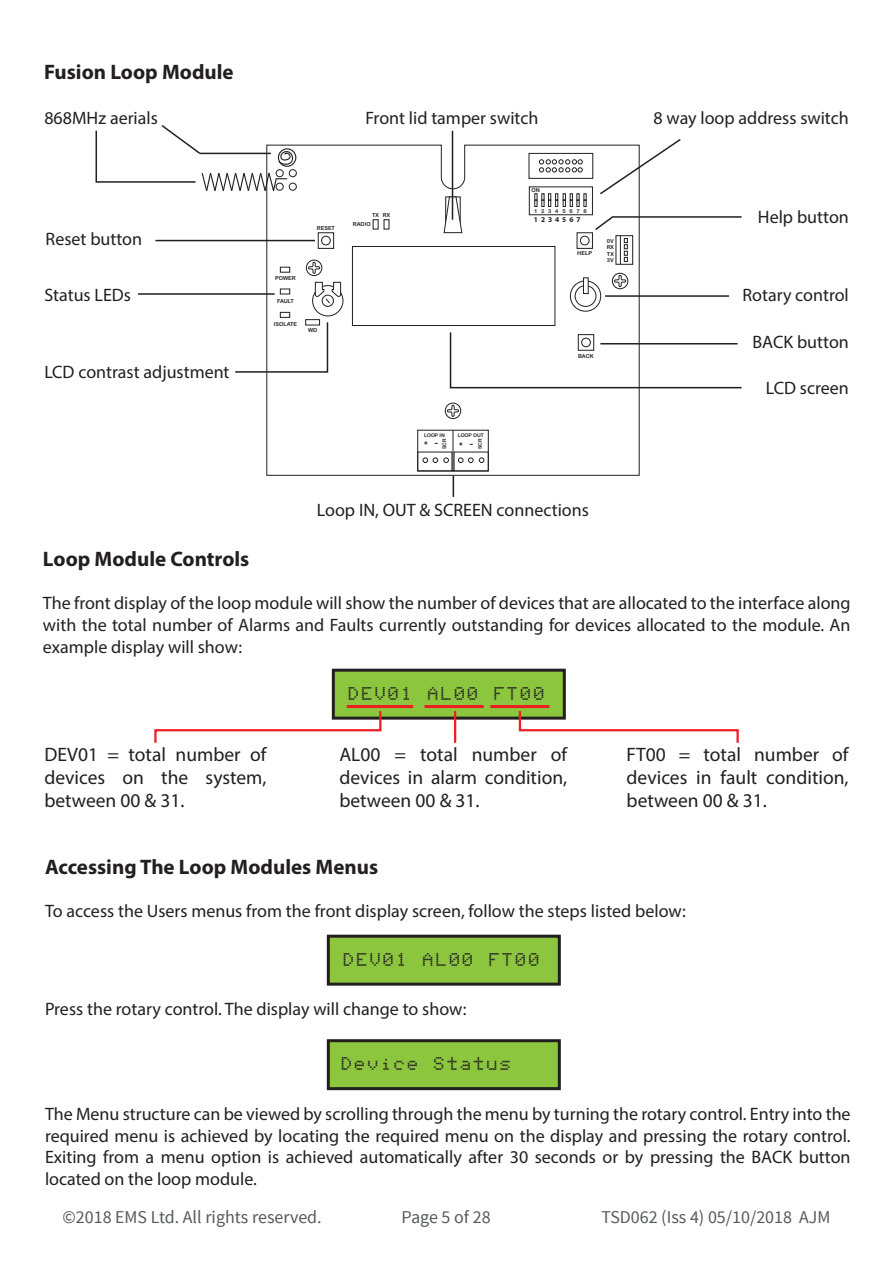
<style>
.page{position:relative;width:893px;height:1263px;background:#fff}
.page>*{position:absolute;margin:0;border:0;box-sizing:border-box;transform-origin:0 0}
.t1{font:700 21px "Myriad Pro";color:#231f20}
.t2{font:19.5px/23.4px "Myriad Pro";color:#231f20;text-align:justify}
.t3{font:18px/21.6px "Myriad Pro";color:#231f20;text-align:justify}
.t4{font:18px "Source Sans Pro";color:#57585a}
.t5{font:15px "Erbos Draco 1 st Open NBP";color:#231f20}
.t6{font:10.05px "Arial Rounded MT Bold";color:#231f20}
.t7{font:700 7.35px "Myriad Pro";color:#231f20}
.t8{font:6.9px "Arial Rounded MT Bold";color:#231f20}
.t9{font:5.4px/6.6px "Arial Rounded MT Bold";color:#231f20;text-align:justify}
.t10{font:5.4px "Arial Rounded MT Bold";letter-spacing:.675em;color:#231f20}
.t11{font:4.95px "Arial Rounded MT Bold";color:#231f20}
</style>
<div class="page">
<svg style="left:266px;top:144px;width:374px;height:332px"></svg>
<div style="left:289px;top:170px;width:7px;height:7px;background:#fff;border-radius:50%"></div>
<div style="left:289px;top:169px;width:8px;height:8px;border:1px solid #231f20;border-radius:50%"></div>
<div style="left:289px;top:183px;width:7px;height:7px;background:#fff;border-radius:50%"></div>
<div style="left:289px;top:183px;width:8px;height:8px;border:1px solid #231f20;border-radius:50%"></div>
<div style="left:352px;top:246px;width:203px;height:80px;background:#fff;border:1px solid #231f20"></div>
<div style="left:313px;top:286px;width:30px;height:30px;background:#fff;border-radius:50%"></div>
<div style="left:312px;top:285px;width:31px;height:31px;border:1px solid #231f20;border-radius:50%"></div>
<div style="left:322px;top:295px;width:12px;height:12px;border:1px solid #231f20;border-radius:50%"></div>
<svg style="left:315px;top:282px;width:26px;height:22px"></svg>
<svg style="left:318px;top:232px;width:16px;height:17px"></svg>
<div style="left:322px;top:236px;width:8px;height:9px;background:#fff;border-radius:50%"></div>
<div style="left:321px;top:236px;width:10px;height:9px;border:1px solid #231f20;border-radius:50%"></div>
<svg style="left:305px;top:319px;width:15px;height:2px"></svg>
<svg style="left:577px;top:232px;width:16px;height:17px"></svg>
<div style="left:580px;top:236px;width:9px;height:9px;background:#fff;border-radius:50%"></div>
<div style="left:580px;top:236px;width:9px;height:9px;border:1px solid #231f20;border-radius:50%"></div>
<div style="left:373px;top:219px;width:5px;height:10px;border:1px solid #231f20"></div>
<div style="left:384px;top:219px;width:5px;height:10px;border:1px solid #231f20"></div>
<div style="left:529px;top:186px;width:64px;height:29px;border:1px solid #231f20"></div>
<svg style="left:534px;top:193px;width:53px;height:14px"></svg>
<div style="left:280px;top:267px;width:10px;height:6px;border:1px solid #231f20"></div>
<div style="left:280px;top:289px;width:10px;height:5px;border:1px solid #231f20"></div>
<div style="left:280px;top:312px;width:10px;height:6px;border:1px solid #231f20"></div>
<svg style="left:570px;top:281px;width:31px;height:30px"></svg>
<div style="left:570px;top:280px;width:31px;height:32px;border:1px solid #231f20;border-radius:50%"></div>
<div style="left:575px;top:286px;width:21px;height:20px;background:#fff;border-radius:50%"></div>
<div style="left:575px;top:285px;width:21px;height:22px;border:1px solid #231f20;border-radius:50%"></div>
<svg style="left:583px;top:277px;width:6px;height:17px"></svg>
<div style="left:529px;top:153px;width:64px;height:26px;border:1px solid #231f20"></div>
<svg style="left:539px;top:159px;width:44px;height:13px"></svg>
<div style="left:616px;top:235px;width:17px;height:30px;background:#4f4b4c"></div>
<svg style="left:443px;top:196px;width:20px;height:37px"></svg>
<svg style="left:423px;top:457px;width:26px;height:6px"></svg>
<svg style="left:458px;top:457px;width:15px;height:6px"></svg>
<svg style="left:479px;top:457px;width:5px;height:6px"></svg>
<hr style="left:453px;top:430px;width:1px;height:41px;background:#231f20">
<div style="left:278px;top:148px;width:18px;height:19px;border:1px solid #231f20;border-radius:50%"></div>
<div style="left:417px;top:430px;width:72px;height:41px;border:1px solid #231f20"></div>
<div style="left:445px;top:403px;width:16px;height:16px;border:1px solid #231f20;border-radius:50%"></div>
<svg style="left:447px;top:404px;width:12px;height:13px"></svg>
<div style="left:306px;top:260px;width:16px;height:16px;border:1px solid #231f20;border-radius:50%"></div>
<svg style="left:308px;top:261px;width:12px;height:13px"></svg>
<div style="left:612px;top:273px;width:16px;height:16px;border:1px solid #231f20;border-radius:50%"></div>
<svg style="left:614px;top:275px;width:12px;height:12px"></svg>
<div style="left:332px;top:669px;width:234px;height:51px;background:#8bc63e;border:3px solid #231f20"></div>
<hr style="left:347px;top:705px;width:66px;height:3px;background:#ee1d23">
<hr style="left:425px;top:705px;width:59px;height:3px;background:#ee1d23">
<hr style="left:490px;top:705px;width:59px;height:3px;background:#ee1d23">
<hr style="left:454px;top:711px;width:2px;height:32px;background:#ee1d23">
<svg style="left:518px;top:709px;width:221px;height:34px"></svg>
<svg style="left:154px;top:709px;width:229px;height:34px"></svg>
<hr style="left:452px;top:131px;width:1px;height:89px;background:#231f20">
<hr style="left:138px;top:293px;width:137px;height:2px;background:#231f20">
<svg style="left:235px;top:321px;width:94px;height:52px"></svg>
<svg style="left:452px;top:471px;width:2px;height:26px"></svg>
<svg style="left:449px;top:331px;width:293px;height:58px"></svg>
<hr style="left:600px;top:343px;width:138px;height:1px;background:#231f20">
<hr style="left:605px;top:295px;width:124px;height:2px;background:#231f20">
<svg style="left:593px;top:215px;width:149px;height:49px"></svg>
<div style="left:327px;top:935px;width:234px;height:51px;background:#8bc63e;border:3px solid #231f20"></div>
<div style="left:327px;top:1039px;width:234px;height:51px;background:#8bc63e;border:3px solid #231f20"></div>
<svg style="left:95px;top:125px;width:199px;height:67px"></svg>
<svg style="left:598px;top:139px;width:83px;height:57px"></svg>
<hr style="left:155px;top:240px;width:160px;height:1px;background:#231f20">
<p class="t1" style="left:44px;top:58px;width:191px">Fusion Loop Module</p>
<p class="t3" style="left:44px;top:107px;width:115px">868MHz aerials</p>
<p class="t3" style="left:46px;top:228px;width:98px">Reset button</p>
<p class="t3" style="left:44px;top:283px;width:88px">Status LEDs</p>
<p class="t3" style="left:44px;top:360px;width:187px">LCD contrast adjustment</p>
<p class="t3" style="left:365px;top:107px;width:175px">Front lid tamper switch</p>
<p class="t3" style="left:653px;top:107px;width:197px">8 way loop address switch</p>
<p class="t9" style="left:317px;top:224px;width:20px">RESET</p>
<p class="t9" style="left:372px;top:212px;width:8px">TX</p>
<p class="t9" style="left:383px;top:212px;width:9px">RX</p>
<p class="t9" style="left:353px;top:221px;width:19px">RADIO</p>
<p class="t9" style="left:275px;top:275px;width:22px">POWER</p>
<p class="t9" style="left:277px;top:297px;width:18px">FAULT</p>
<p class="t9" style="left:274px;top:320px;width:25px">ISOLATE</p>
<p class="t9" style="left:308px;top:327px;width:11px">WD</p>
<p class="t9" style="left:532px;top:186px;width:10px">ON</p>
<p class="t10" style="left:534px;top:207px;width:54px">1234 5678</p>
<p class="t7" style="left:534px;top:215px;width:48px">1 2 3 4 5 6 7</p>
<p class="t9" style="left:577px;top:250px;width:16px">HELP</p>
<p class="t9" style="left:607px;top:237px;width:9px">0V RX TX 3V</p>
<p class="t9" style="left:578px;top:353px;width:17px">BACK</p>
<p class="t11" style="left:424px;top:432px;width:22px">LOOP IN</p>
<p class="t11" style="left:458px;top:432px;width:28px">LOOP OUT</p>
<p class="t11" style="left:441px;top:449px;width:12px;rotate:-90deg">SCR</p>
<p class="t8" style="left:457px;top:446px;width:6px;rotate:-90deg">+</p>
<p class="t6" style="left:470px;top:437px;width:5px">-</p>
<p class="t11" style="left:477px;top:449px;width:12px;rotate:-90deg">SCR</p>
<p class="t8" style="left:422px;top:445px;width:6px;rotate:-90deg">+</p>
<p class="t6" style="left:435px;top:437px;width:5px">-</p>
<p class="t3" style="left:317px;top:499px;width:273px">Loop IN, OUT &amp; SCREEN connections</p>
<p class="t3" style="left:758px;top:206px;width:92px">Help button</p>
<p class="t3" style="left:742px;top:283px;width:108px">Rotary control</p>
<p class="t3" style="left:752px;top:331px;width:98px">BACK button</p>
<p class="t3" style="left:766px;top:377px;width:84px">LCD screen</p>
<p class="t1" style="left:43px;top:545px;width:208px">Loop Module Controls</p>
<p class="t3" style="left:43px;top:592px;width:809px">The front display of the loop module will show the number of devices that are allocated to the interface along with the total number of Alarms and Faults currently outstanding for devices allocated to the module. An example display will show:</p>
<p class="t5" style="left:349px;top:685px;width:200px">DEV01 AL00 FT00</p>
<p class="t2" style="left:44px;top:742px;width:224px">DEV01 = total number of devices on the system, between 00 &amp; 31.</p>
<p class="t2" style="left:339px;top:742px;width:229px">AL00 = total number of devices in alarm condition, between 00 &amp; 31.</p>
<p class="t2" style="left:627px;top:742px;width:223px">FT00 = total number of devices in fault condition, between 00 &amp; 31.</p>
<p class="t1" style="left:45px;top:853px;width:335px">Accessing The Loop Modules Menus</p>
<p class="t3" style="left:45px;top:900px;width:642px">To access the Users menus from the front display screen, follow the steps listed below:</p>
<p class="t5" style="left:344px;top:951px;width:200px">DEV01 AL00 FT00</p>
<p class="t3" style="left:45px;top:997px;width:423px">Press the rotary control. The display will change to show:</p>
<p class="t5" style="left:342px;top:1056px;width:173px">Device Status</p>
<p class="t3" style="left:45px;top:1103px;width:807px">The Menu structure can be viewed by scrolling through the menu by turning the rotary control. Entry into the required menu is achieved by locating the required menu on the display and pressing the rotary control.<br>Exiting from a menu option is achieved automatically after 30 seconds or by pressing the BACK button located on the loop module.</p>
<p class="t4" style="left:63px;top:1205px;width:261px">©2018 EMS Ltd. All rights reserved.</p>
<p class="t4" style="left:402px;top:1205px;width:91px">Page 5 of 28</p>
<p class="t4" style="left:602px;top:1205px;width:230px">TSD062 (Iss 4) 05/10/2018 AJM</p>
</div>
